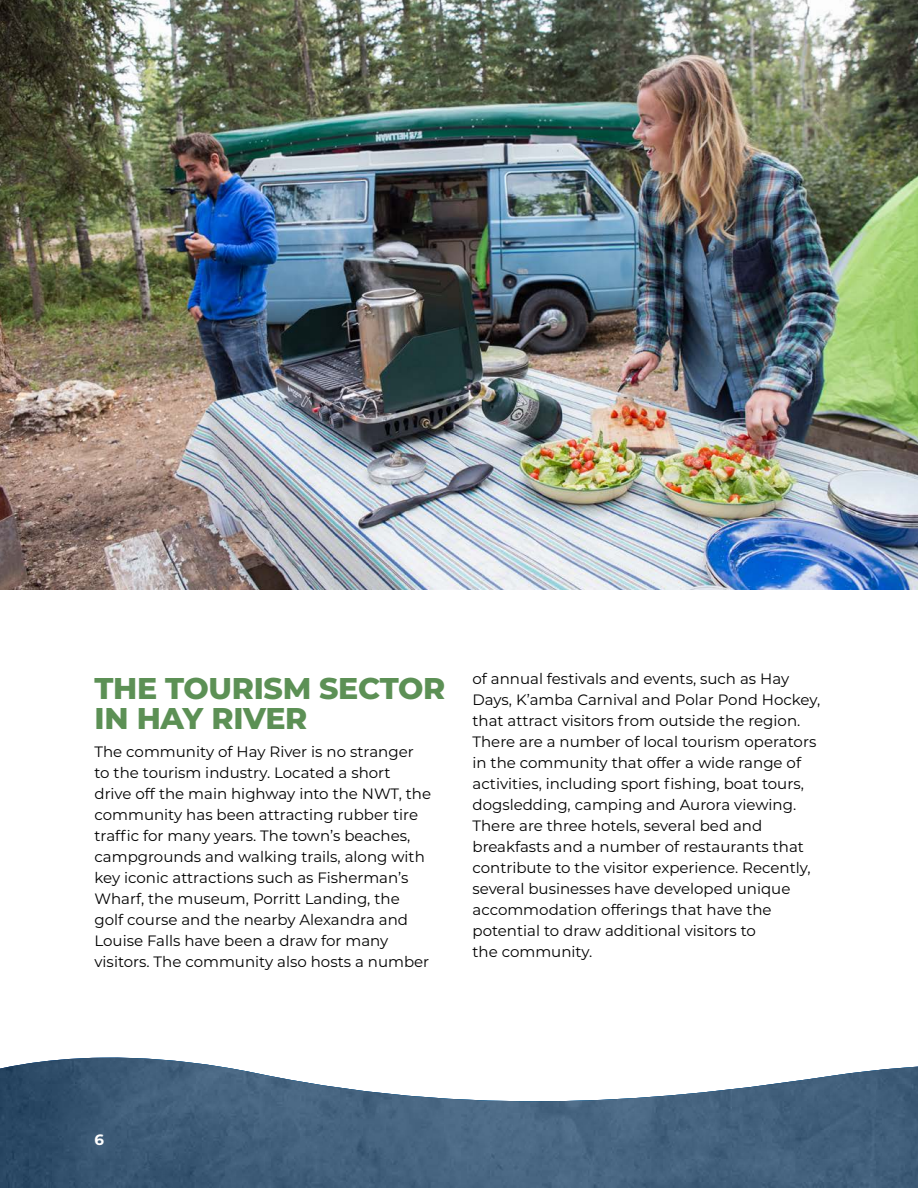
<style>
.page{position:relative;width:918px;height:1188px;background:#fff}
.page>*{position:absolute;margin:0;border:0;box-sizing:border-box;transform-origin:0 0}
.t1{font:800 30px/30px "Montserrat";letter-spacing:-.01em;color:#5c9055}
.t2{font:15px/21px "Montserrat";color:#000}
.t3{font:700 15px "Montserrat";color:#fff}
</style>
<div class="page">
<svg style="left:0;top:1057px;width:918px;height:131px;fill:#45637f"></svg>
<img style="left:0;top:0;width:918px;height:589px">
<h1 class="t1" style="left:94px;top:671px;width:353px">THE TOURISM SECTOR<br>IN HAY RIVER</h1>
<p class="t2" style="left:94px;top:740px;width:338px">The community of Hay River is no stranger to the tourism industry. Located a short drive off the main highway into the NWT, the community has been attracting rubber tire traffic for many years. The town’s beaches, campgrounds and walking trails, along with key iconic attractions such as Fisherman’s Wharf, the museum, Porritt Landing, the golf course and the nearby Alexandra and Louise Falls have been a draw for many visitors. The community also hosts a number</p>
<p class="t2" style="left:472px;top:668px;width:349px">of annual festivals and events, such as Hay Days, K’amba Carnival and Polar Pond Hockey, that attract visitors from outside the region.<br>There are a number of local tourism operators in the community that offer a wide range of activities, including sport fishing, boat tours, dogsledding, camping and Aurora viewing.<br>There are three hotels, several bed and breakfasts and a number of restaurants that contribute to the visitor experience. Recently, several businesses have developed unique accommodation offerings that have the potential to draw additional visitors to<br>the community.</p>
<p class="t3" style="left:94px;top:1129px;width:11px">6</p>
</div>
